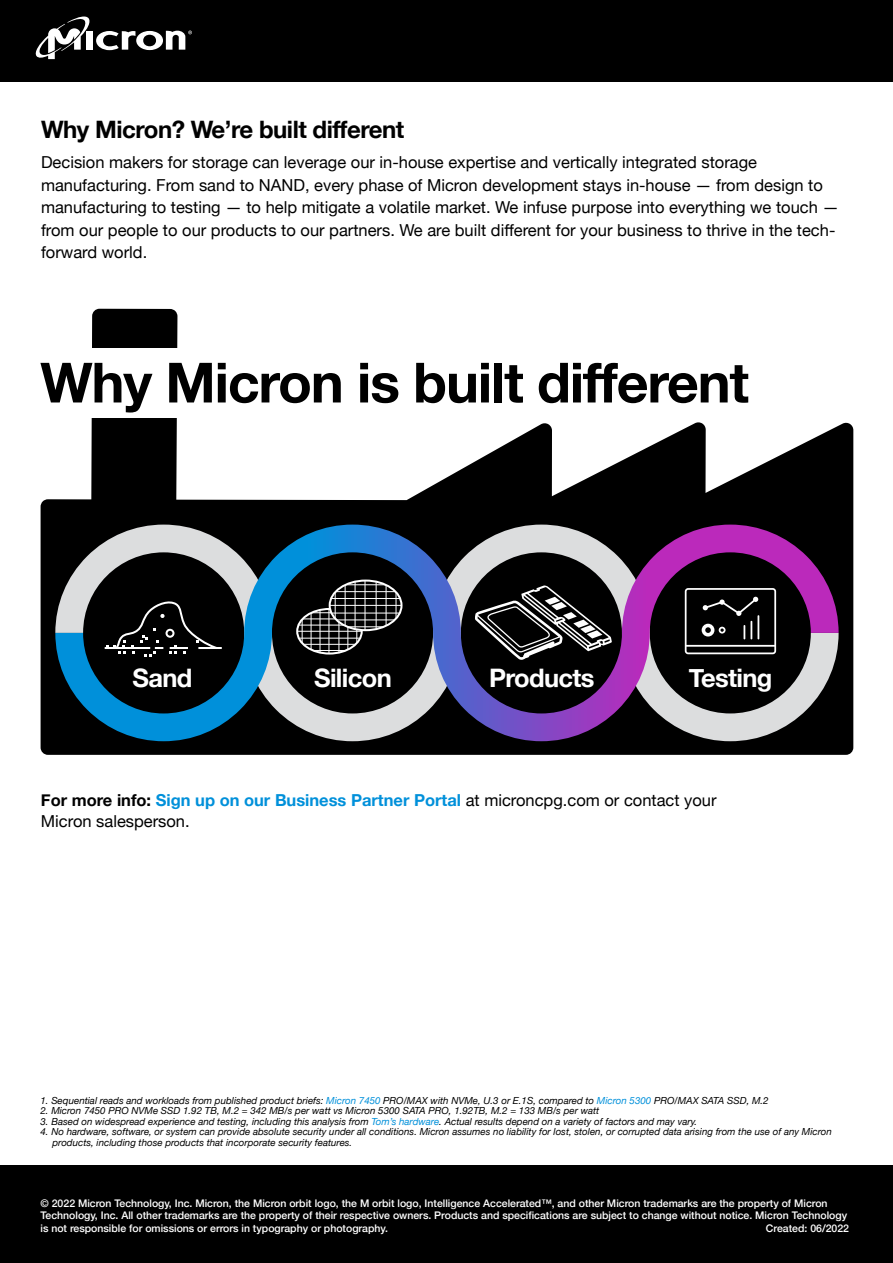
<style>
.page{position:relative;width:893px;height:1263px;background:#fff}
.page>*{position:absolute;margin:0;border:0;box-sizing:border-box;transform-origin:0 0}
.t1{font:700 55.5px "Helvetica Neue";letter-spacing:-.02em;color:#000}
.t2{font:700 25.5px "Helvetica Neue";letter-spacing:-.025em;color:#fff}
.t3{font:700 24px "Helvetica Neue";letter-spacing:-.02em;color:#000}
.t4{font:16.5px/22.5px "Helvetica Neue";color:#000}
.t5{font:500 10.5px/12.6px "Helvetica Neue";color:#fff}
.t6{font:italic 9.75px/10.5px "Helvetica Neue";color:#000}
.s1{font-weight:700}
.s2{font-weight:700;color:#0090da}
.s3{color:#0090da}
</style>
<div class="page">
<svg style="left:41px;top:309px;width:812px;height:446px"></svg>
<svg style="left:55px;top:525px;width:784px;height:216px;background:#3c3e53"></svg>
<div style="left:0;top:1166px;width:893px;height:97px;background:#000"></div>
<div style="left:0;top:0;width:893px;height:81px;background:#000"></div>
<svg style="left:35px;top:16px;width:157px;height:43px"></svg>
<div style="left:18px;top:348px;width:743px;height:70px;background:#fff"></div>
<p class="t3" style="left:41px;top:111px;width:365px">Why Micron? We’re built different</p>
<p class="t4" style="left:41px;top:152px;width:799px">Decision makers for storage can leverage our in-house expertise and vertically integrated storage manufacturing. From sand to NAND, every phase of Micron development stays in-house — from design to manufacturing to testing — to help mitigate a volatile market. We infuse purpose into everything we touch — from our people to our products to our partners. We are built different for your business to thrive in the tech&shy;forward world.</p>
<p class="t1" style="left:40px;top:339px;width:710px">Why Micron is built different</p>
<p class="t2" style="left:133px;top:658px;width:61px">Sand</p>
<p class="t2" style="left:314px;top:658px;width:79px">Silicon</p>
<p class="t2" style="left:489px;top:658px;width:107px">Products</p>
<p class="t2" style="left:689px;top:658px;width:85px">Testing</p>
<p class="t4" style="left:41px;top:791px;width:677px;line-height:20.7px"><span class="s1">For more info:</span> <span class="s2">Sign up on our Business Partner Portal</span> at microncpg.com or contact your<br>Micron salesperson.</p>
<p class="t6" style="left:40px;top:1095px;width:730px">1. Sequential reads and workloads from published product briefs: <span class="s3">Micron 7450</span> PRO/MAX with NVMe, U.3 or E.1S, compared to <span class="s3">Micron 5300</span> PRO/MAX SATA SSD, M.2</p>
<p class="t6" style="left:40px;top:1106px;width:560px">2. Micron 7450 PRO NVMe SSD 1.92 TB, M.2 = 342 MB/s per watt vs Micron 5300 SATA PRO, 1.92TB, M.2 = 133 MB/s per watt</p>
<p class="t6" style="left:40px;top:1116px;width:658px">3. Based on widespread experience and testing, including this analysis from <span class="s3">Tom’s hardware</span>. Actual results depend on a variety of factors and may vary.</p>
<p class="t6" style="left:52px;top:1127px;width:781px;text-indent:-12px">4. No hardware, software, or system can provide absolute security under all conditions. Micron assumes no liability for lost, stolen, or corrupted data arising from the use of any Micron products, including those products that incorporate security features.</p>
<p class="t5" style="left:40px;top:1196px;width:808px">© 2022 Micron Technology, Inc. Micron, the Micron orbit logo, the M orbit logo, Intelligence Accelerated™, and other Micron trademarks are the property of Micron<br>Technology, Inc. All other trademarks are the property of their respective owners. Products and specifications are subject to change without notice. Micron Technology is not responsible for omissions or errors in typography or photography.</p>
<p class="t5" style="left:766px;top:1221px;width:85px">Created: 06/2022</p>
</div>
